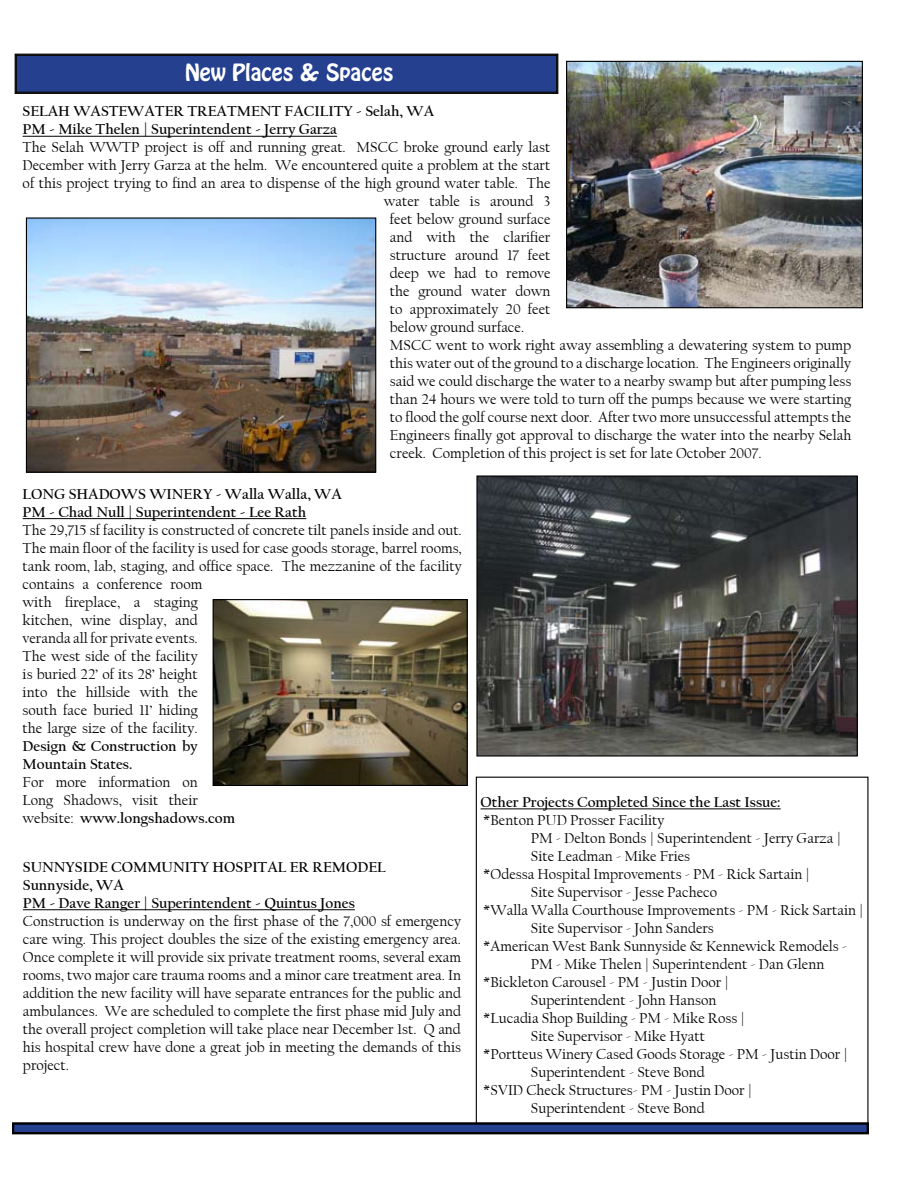
<style>
.page{position:relative;width:918px;height:1188px;background:#fff}
.page>*{position:absolute;margin:0;border:0;box-sizing:border-box;transform-origin:0 0}
.t1{font:21px "Hobo Std";color:#fff}
.t2{font:15px/18px "Californian FB";color:#000}
.t3{font:700 15px/18px "Californian FB";color:#000}
.s1{font-weight:700}
</style>
<div class="page">
<hr style="left:481px;top:808px;width:300px;height:1px;background:#000">
<img style="left:478px;top:477px;width:378px;height:278px">
<div style="left:476px;top:475px;width:382px;height:282px;border:1px solid #000"></div>
<hr style="left:23px;top:518px;width:283px;height:1px;background:#000">
<img style="left:215px;top:601px;width:251px;height:183px">
<div style="left:213px;top:599px;width:255px;height:187px;border:1px solid #000"></div>
<hr style="left:23px;top:136px;width:314px;height:1px;background:#000">
<img style="left:568px;top:63px;width:293px;height:243px">
<div style="left:566px;top:61px;width:297px;height:247px;border:1px solid #000"></div>
<div style="left:15px;top:54px;width:543px;height:40px;background:#25408f"></div>
<div style="left:16px;top:55px;width:541px;height:38px;border:1px solid #000"></div>
<div style="left:16px;top:55px;width:541px;height:37px;border:1px solid #000"></div>
<img style="left:28px;top:219px;width:346px;height:252px">
<div style="left:26px;top:217px;width:350px;height:256px;border:1px solid #000"></div>
<hr style="left:23px;top:909px;width:332px;height:1px;background:#000">
<svg style="left:12px;top:1123px;width:857px;height:11px;background:#1e3576"></svg>
<div style="left:13px;top:1123px;width:855px;height:10px;border:1px solid #000"></div>
<div style="left:14px;top:1124px;width:853px;height:9px;border:1px solid #000"></div>
<h1 class="t1" style="left:185px;top:58px;width:210px">New Places &amp; Spaces</h1>
<p class="t3" style="left:23px;top:103px;width:413px">SELAH WASTEWATER TREATMENT FACILITY - Selah, WA<br>PM - Mike Thelen | Superintendent - Jerry Garza</p>
<p class="t2" style="left:23px;top:139px;width:529px">The Selah WWTP project is off and running great. MSCC broke ground early last</p>
<p class="t2" style="left:23px;top:157px;width:529px">December with Jerry Garza at the helm. We encountered quite a problem at the start</p>
<p class="t2" style="left:23px;top:175px;width:529px">of this project trying to find an area to dispense of the high ground water table. The</p>
<p class="t2" style="left:384px;top:193px;width:168px">water table is around 3</p>
<p class="t2" style="left:390px;top:211px;width:162px">feet below ground surface</p>
<p class="t2" style="left:390px;top:229px;width:162px">and with the clarifier</p>
<p class="t2" style="left:390px;top:247px;width:162px">structure around 17 feet</p>
<p class="t2" style="left:390px;top:265px;width:162px">deep we had to remove</p>
<p class="t2" style="left:390px;top:283px;width:162px">the ground water down</p>
<p class="t2" style="left:390px;top:301px;width:162px">to approximately 20 feet</p>
<p class="t2" style="left:390px;top:319px;width:136px">below ground surface.</p>
<p class="t2" style="left:390px;top:337px;width:463px">MSCC went to work right away assembling a dewatering system to pump</p>
<p class="t2" style="left:390px;top:355px;width:463px">this water out of the ground to a discharge location. The Engineers originally</p>
<p class="t2" style="left:390px;top:373px;width:463px">said we could discharge the water to a nearby swamp but after pumping less</p>
<p class="t2" style="left:390px;top:391px;width:463px">than 24 hours we were told to turn off the pumps because we were starting</p>
<p class="t2" style="left:390px;top:409px;width:463px">to flood the golf course next door. After two more unsuccessful attempts the</p>
<p class="t2" style="left:390px;top:427px;width:463px">Engineers finally got approval to discharge the water into the nearby Selah</p>
<p class="t2" style="left:390px;top:445px;width:373px">creek. Completion of this project is set for late October 2007.</p>
<p class="t3" style="left:23px;top:485px;width:321px">LONG SHADOWS WINERY - Walla Walla, WA<br>PM - Chad Null | Superintendent - Lee Rath</p>
<p class="t2" style="left:23px;top:521px;width:441px">The 29,715 sf facility is constructed of concrete tilt panels inside and out.<br>The main floor of the facility is used for case goods storage, barrel rooms, tank room, lab, staging, and office space. The mezzanine of the facility contains a conference room<br>with fireplace, a staging<br>kitchen, wine display, and<br>veranda all for private events.<br>The west side of the facility<br>is buried 22’ of its 28’ height<br>into the hillside with the<br>south face buried 11’ hiding<br>the large size of the facility.</p>
<p class="t3" style="left:23px;top:737px;width:177px">Design &amp; Construction by<br>Mountain States.</p>
<p class="t2" style="left:23px;top:773px;width:214px">For more information on<br>Long Shadows, visit their website: <span class="s1">www.longshadows.com</span></p>
<p class="t3" style="left:23px;top:858px;width:365px">SUNNYSIDE COMMUNITY HOSPITAL ER REMODEL<br>Sunnyside, WA<br>PM - Dave Ranger | Superintendent - Quintus Jones</p>
<p class="t2" style="left:23px;top:912px;width:440px;text-align:justify">Construction is underway on the first phase of the 7,000 sf emergency care wing. This project doubles the size of the existing emergency area.<br>Once complete it will provide six private treatment rooms, several exam rooms, two major care trauma rooms and a minor care treatment area. In addition the new facility will have separate entrances for the public and ambulances. We are scheduled to complete the first phase mid July and the overall project completion will take place near December 1st. Q and his hospital crew have done a great job in meeting the demands of this project.</p>
<p class="t3" style="left:481px;top:793px;width:302px">Other Projects Completed Since the Last Issue:</p>
<p class="t2" style="left:483px;top:811px;width:183px">*Benton PUD Prosser Facility</p>
<p class="t2" style="left:531px;top:829px;width:312px">PM - Delton Bonds | Superintendent - Jerry Garza |</p>
<p class="t2" style="left:531px;top:847px;width:161px">Site Leadman - Mike Fries</p>
<p class="t2" style="left:483px;top:865px;width:328px">*Odessa Hospital Improvements - PM - Rick Sartain |</p>
<p class="t2" style="left:531px;top:883px;width:188px">Site Supervisor - Jesse Pacheco</p>
<p class="t2" style="left:483px;top:901px;width:382px">*Walla Walla Courthouse Improvements - PM - Rick Sartain |</p>
<p class="t2" style="left:531px;top:919px;width:184px">Site Supervisor - John Sanders</p>
<p class="t2" style="left:483px;top:937px;width:365px">*American West Bank Sunnyside &amp; Kennewick Remodels -</p>
<p class="t2" style="left:531px;top:955px;width:295px">PM - Mike Thelen | Superintendent - Dan Glenn</p>
<p class="t2" style="left:483px;top:973px;width:247px">*Bickleton Carousel - PM - Justin Door |</p>
<p class="t2" style="left:531px;top:991px;width:187px">Superintendent - John Hanson</p>
<p class="t2" style="left:483px;top:1009px;width:263px">*Lucadia Shop Building - PM - Mike Ross |</p>
<p class="t2" style="left:531px;top:1027px;width:176px">Site Supervisor - Mike Hyatt</p>
<p class="t2" style="left:483px;top:1045px;width:366px">*Portteus Winery Cased Goods Storage - PM - Justin Door |</p>
<p class="t2" style="left:531px;top:1063px;width:176px">Superintendent - Steve Bond</p>
<p class="t2" style="left:483px;top:1081px;width:270px">*SVID Check Structures- PM - Justin Door |</p>
<p class="t2" style="left:531px;top:1099px;width:176px">Superintendent - Steve Bond</p>
</div>
